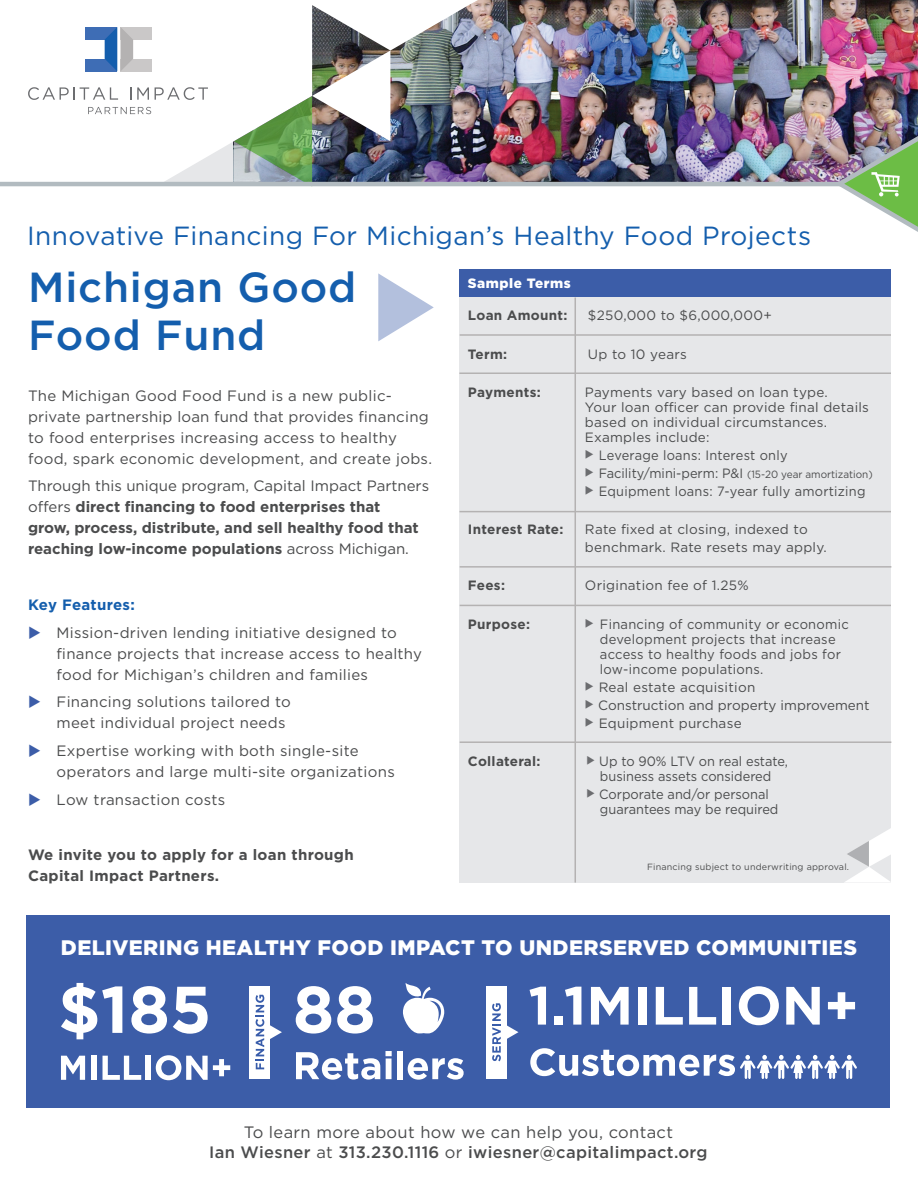
<style>
.page{position:relative;width:918px;height:1188px;background:#fff}
.page>*{position:absolute;margin:0;border:0;box-sizing:border-box;transform-origin:0 0}
.t1{font:500 42px/48px "Gotham";letter-spacing:.02em;color:#145ead}
.t2{font:26.25px "Gotham";letter-spacing:.015em;color:#145ead}
.t3{font:900 21px "Gotham";letter-spacing:.02em;color:#fff}
.t4{font:500 16.5px "Gotham";letter-spacing:.02em;color:#4b4c4d}
.t5{font:16.5px "Gotham";letter-spacing:.02em;color:#4b4c4d}
.t6{font:15px/21px "Gotham";letter-spacing:.02em;color:#4b4c4d}
.t7{font:700 15px/21px "Gotham";color:#4b4c4d}
.t8{font:700 15px/21px "Gotham";letter-spacing:.02em;color:#4b4c4d}
.t9{font:700 15px "Gotham";letter-spacing:.015em;color:#145ead}
.t10{font:13.5px/15px "Gotham";letter-spacing:.02em;color:#4b4c4d}
.t11{font:13.5px/15px "Gotham";letter-spacing:.02em;color:#4b4c4d;scale:.96 1}
.t12{font:13.5px/15px "Gotham";color:#4b4c4d;text-align:center;scale:.95 1}
.t13{font:13.5px "Gotham";letter-spacing:.02em;color:#4b4c4d;scale:.95 1}
.t14{font:700 13.5px "Gotham";letter-spacing:.02em;color:#4b4c4d}
.t15{font:13.5px "Gotham";color:#4b4c4d}
.t16{font:900 13.5px "Gotham";letter-spacing:.04em;color:#fff}
.t17{font:10.5px "Gotham";color:#4b4c4d;scale:.95 1}
.t18{font:9px "Gotham";letter-spacing:.02em;color:#4b4c4d}
.s1{font-weight:400}
.s2{color:#3c5da8}
.s3{color:#6c6d70}
.s4{font-size:13.5px}
</style>
<div class="page">
<img style="left:478px;top:0;width:440px;height:182px">
<img style="left:0;top:0;width:478px;height:187px">
<div style="left:26px;top:916px;width:864px;height:192px;background:#3c5da8"></div>
<div style="left:459px;top:269px;width:432px;height:28px;background:#3c5da8"></div>
<div style="left:460px;top:297px;width:431px;height:586px;background:#e6e7e9"></div>
<hr style="left:575px;top:297px;width:1px;height:586px;background:#b4b2b2">
<hr style="left:460px;top:334px;width:431px;height:2px;background:#b4b2b2">
<hr style="left:459px;top:373px;width:432px;height:1px;background:#b4b2b2">
<hr style="left:460px;top:605px;width:431px;height:1px;background:#b4b2b2">
<hr style="left:460px;top:511px;width:431px;height:1px;background:#b4b2b2">
<hr style="left:460px;top:566px;width:431px;height:2px;background:#b4b2b2">
<hr style="left:460px;top:741px;width:431px;height:2px;background:#b4b2b2">
<svg style="left:844px;top:828px;width:47px;height:55px"></svg>
<hr style="left:0;top:182px;width:918px;height:4px;background:#b2bbc0">
<img style="left:831px;top:125px;width:87px;height:107px">
<svg style="left:28px;top:27px;width:406px;height:314px"></svg>
<svg style="left:61px;top:983px;width:61px;height:56px"></svg>
<svg style="left:131px;top:986px;width:36px;height:48px"></svg>
<svg style="left:173px;top:987px;width:35px;height:47px"></svg>
<svg style="left:61px;top:1056px;width:24px;height:24px"></svg>
<div style="left:91px;top:1056px;width:5px;height:24px;background:#fff"></div>
<svg style="left:103px;top:1056px;width:38px;height:24px"></svg>
<div style="left:145px;top:1056px;width:6px;height:24px;background:#fff"></div>
<svg style="left:156px;top:1055px;width:74px;height:25px"></svg>
<svg style="left:296px;top:986px;width:35px;height:48px"></svg>
<svg style="left:337px;top:986px;width:36px;height:48px"></svg>
<svg style="left:296px;top:1052px;width:84px;height:28px"></svg>
<svg style="left:386px;top:1051px;width:6px;height:28px"></svg>
<div style="left:397px;top:1051px;width:6px;height:28px;background:#fff"></div>
<svg style="left:408px;top:1058px;width:56px;height:22px"></svg>
<svg style="left:530px;top:987px;width:16px;height:38px"></svg>
<div style="left:554px;top:1016px;width:9px;height:9px;background:#fff"></div>
<svg style="left:565px;top:987px;width:16px;height:38px"></svg>
<svg style="left:591px;top:987px;width:38px;height:38px"></svg>
<div style="left:638px;top:987px;width:8px;height:38px;background:#fff"></div>
<svg style="left:656px;top:987px;width:27px;height:38px"></svg>
<svg style="left:689px;top:987px;width:27px;height:38px"></svg>
<div style="left:723px;top:987px;width:8px;height:38px;background:#fff"></div>
<svg style="left:739px;top:986px;width:40px;height:39px"></svg>
<svg style="left:786px;top:987px;width:34px;height:38px"></svg>
<svg style="left:828px;top:992px;width:27px;height:27px"></svg>
<div style="left:250px;top:986px;width:20px;height:92px;background:#fff"></div>
<svg style="left:256px;top:995px;width:26px;height:74px"></svg>
<div style="left:486px;top:986px;width:20px;height:92px;background:#fff"></div>
<svg style="left:492px;top:1003px;width:26px;height:58px"></svg>
<svg style="left:530px;top:1048px;width:327px;height:31px"></svg>
<svg style="left:403px;top:983px;width:41px;height:50px"></svg>
<p class="t2" style="left:27px;top:219px;width:786px">Innovative Financing For Michigan’s Healthy Food Projects</p>
<p class="t1" style="left:28px;top:263px;width:330px">Michigan Good<br>Food Fund</p>
<p class="t6" style="left:28px;top:384px;width:405px">The Michigan Good Food Fund is a new public&shy;private partnership loan fund that provides financing to food enterprises increasing access to healthy food, spark economic development, and create jobs.</p>
<p class="t7" style="left:28px;top:475px;width:403px"><span class="s1">Through this unique program, Capital Impact Partners offers</span> direct financing to food enterprises that<br>grow, process, distribute, and sell healthy food that reaching low-income populations <span class="s1">across Michigan.</span></p>
<p class="t9" style="left:28px;top:595px;width:108px">Key Features:</p>
<p class="t6" style="left:57px;top:621px;width:367px;text-indent:-29px"><span class="s2">◆</span> Mission-driven lending initiative designed to finance projects that increase access to healthy food for Michigan’s children and families</p>
<p class="t6" style="left:57px;top:691px;width:236px;text-indent:-29px"><span class="s2">◆</span> Financing solutions tailored to meet individual project needs</p>
<p class="t6" style="left:57px;top:740px;width:340px;text-indent:-29px"><span class="s2">◆</span> Expertise working with both single-site operators and large multi-site organizations</p>
<p class="t6" style="left:28px;top:789px;width:199px"><span class="s2">◆</span> Low transaction costs</p>
<p class="t8" style="left:28px;top:844px;width:327px">We invite you to apply for a loan through<br>Capital Impact Partners.</p>
<p class="t16" style="left:468px;top:274px;width:104px">Sample Terms</p>
<p class="t14" style="left:468px;top:307px;width:101px">Loan Amount:</p>
<p class="t10" style="left:588px;top:308px;width:185px">$250,000 to $6,000,000+</p>
<p class="t14" style="left:468px;top:345px;width:41px">Term:</p>
<p class="t10" style="left:588px;top:346px;width:100px">Up to 10 years</p>
<p class="t14" style="left:468px;top:383px;width:74px">Payments:</p>
<p class="t10" style="left:585px;top:384px;width:286px">Payments vary based on loan type.<br>Your loan officer can provide final details based on individual circumstances.<br>Examples include:</p>
<p class="t13" style="left:585px;top:447px;width:215px"><span class="s3">◆</span> Leverage loans: Interest only</p>
<p class="t17" style="left:585px;top:467px;width:304px"><span class="s3">◆</span> <span class="s4">Facility/mini-perm: P&amp;I</span> (15-20 year amortization)</p>
<p class="t13" style="left:585px;top:483px;width:297px"><span class="s3">◆</span> Equipment loans: 7-year fully amortizing</p>
<p class="t14" style="left:468px;top:520px;width:97px">Interest Rate:</p>
<p class="t10" style="left:585px;top:520px;width:243px;line-height:18px">Rate fixed at closing, indexed to benchmark. Rate resets may apply.</p>
<p class="t14" style="left:468px;top:577px;width:39px">Fees:</p>
<p class="t10" style="left:585px;top:578px;width:165px">Origination fee of 1.25%</p>
<p class="t14" style="left:468px;top:615px;width:64px">Purpose:</p>
<p class="t11" style="left:600px;top:616px;width:261px;text-indent:-15px"><span class="s3">◆</span> Financing of community or economic development projects that increase access to healthy foods and jobs for low-income populations.</p>
<p class="t10" style="left:585px;top:679px;width:172px"><span class="s3">◆</span> Real estate acquisition</p>
<p class="t15" style="left:585px;top:696px;width:286px"><span class="s3">◆</span> Construction and property improvement</p>
<p class="t10" style="left:585px;top:715px;width:158px"><span class="s3">◆</span> Equipment purchase</p>
<p class="t14" style="left:468px;top:752px;width:74px">Collateral:</p>
<p class="t12" style="left:586px;top:753px;width:214px"><span class="s3">◆</span> Up to 90% LTV on real estate, business assets considered</p>
<p class="t12" style="left:600px;top:786px;width:189px;text-align:left;text-indent:-14px"><span class="s3">◆</span> Corporate and/or personal guarantees may be required</p>
<p class="t18" style="left:647px;top:861px;width:204px">Financing subject to underwriting approval.</p>
<p class="t3" style="left:61px;top:933px;width:798px">DELIVERING HEALTHY FOOD IMPACT TO UNDERSERVED COMMUNITIES</p>
<p class="t5" style="left:244px;top:1122px;width:431px">To learn more about how we can help you, contact</p>
<p class="t4" style="left:209px;top:1141px;width:500px">Ian Wiesner <span class="s1">at</span> 313.230.1116 <span class="s1">or</span> iwiesner@capitalimpact.org</p>
</div>
